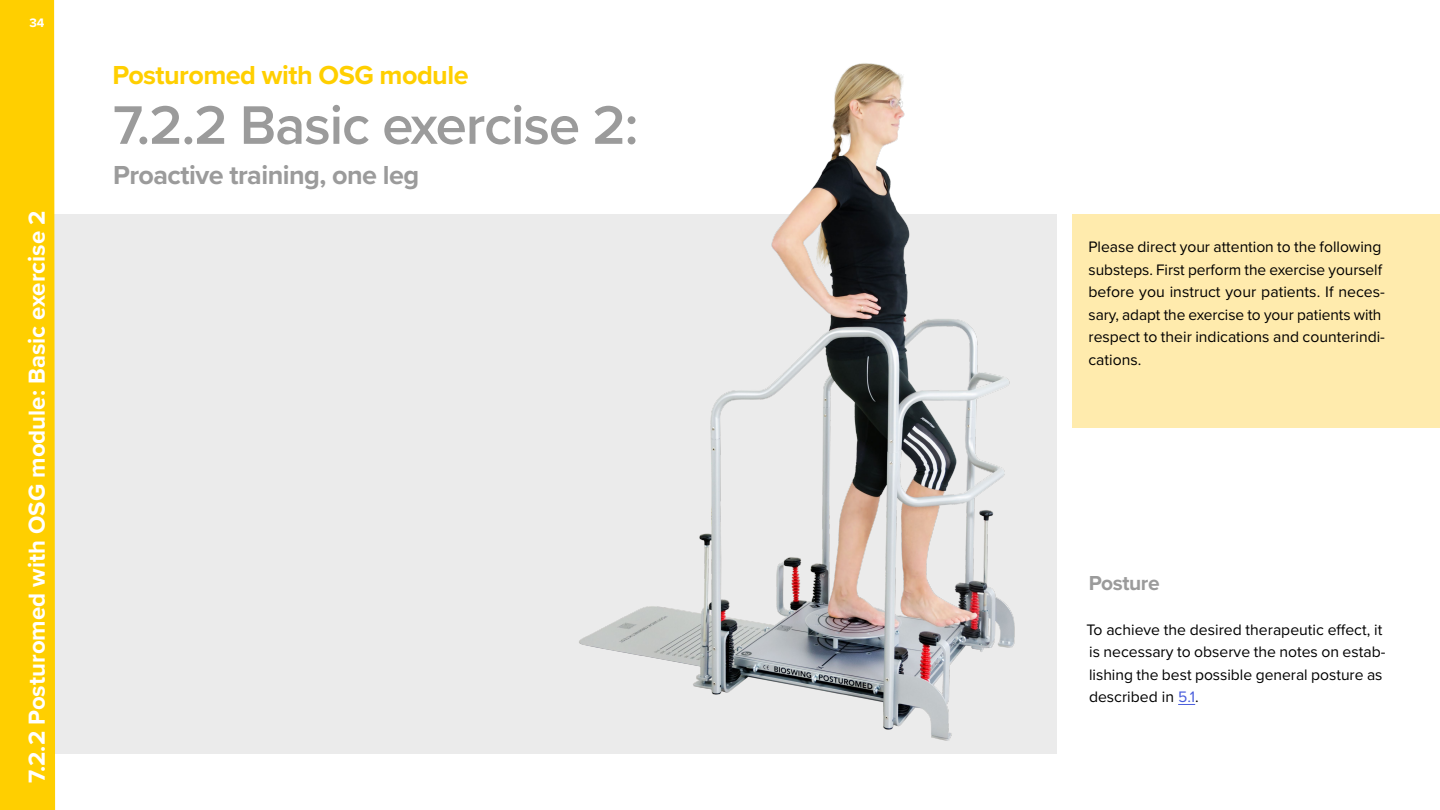
<style>
.page{position:relative;width:1440px;height:810px;background:#fff}
.page>*{position:absolute;margin:0;border:0;box-sizing:border-box;transform-origin:0 0}
.t1{font:600 56.25px "Proxima Nova";letter-spacing:-.02em;color:#9b9b9b}
.t2{font:700 27px "Proxima Nova";letter-spacing:-.02em;color:#9b9b9b}
.t3{font:700 27px "Proxima Nova";letter-spacing:-.02em;color:#ffcf00}
.t4{font:700 24px "Proxima Nova";color:#fff}
.t5{font:700 21px "Proxima Nova";letter-spacing:-.02em;color:#9b9b9b}
.t6{font:15.75px/22.5px "Proxima Nova";color:#000}
.t7{font:700 12.75px "Proxima Nova";color:#fff}
.s1{color:#485cdb}
</style>
<div class="page">
<div style="left:0;top:215px;width:1057px;height:539px;background:#ebebeb"></div>
<img style="left:560px;top:63px;width:480px;height:678px">
<div style="left:0;top:0;width:55px;height:810px;background:#ffcf00"></div>
<div style="left:1073px;top:215px;width:367px;height:213px;background:#ffebad"></div>
<svg style="left:1178px;top:704px;width:17px;height:1px"></svg>
<p class="t7" style="left:29px;top:13px;width:17px">34</p>
<h3 class="t4" style="left:19px;top:783px;width:574px;rotate:-90deg">7.2.2 Posturomed with OSG module: Basic exercise 2</h3>
<h2 class="t3" style="left:112px;top:55px;width:358px">Posturomed with OSG module</h2>
<h1 class="t1" style="left:113px;top:83px;width:527px">7.2.2 Basic exercise 2:</h1>
<h2 class="t2" style="left:113px;top:154px;width:308px">Proactive training, one leg</h2>
<p class="t6" style="left:1088px;top:235px;width:298px">Please direct your attention to the following substeps. First perform the exercise yourself before you instruct your patients. If neces&shy;sary, adapt the exercise to your patients with respect to their indications and counterindi&shy;cations.</p>
<h3 class="t5" style="left:1089px;top:567px;width:72px">Posture</h3>
<p class="t6" style="left:1086px;top:617px;width:301px">To achieve the desired therapeutic effect, it is necessary to observe the notes on estab&shy;lishing the best possible general posture as described in <span class="s1">5.1</span>.</p>
</div>
